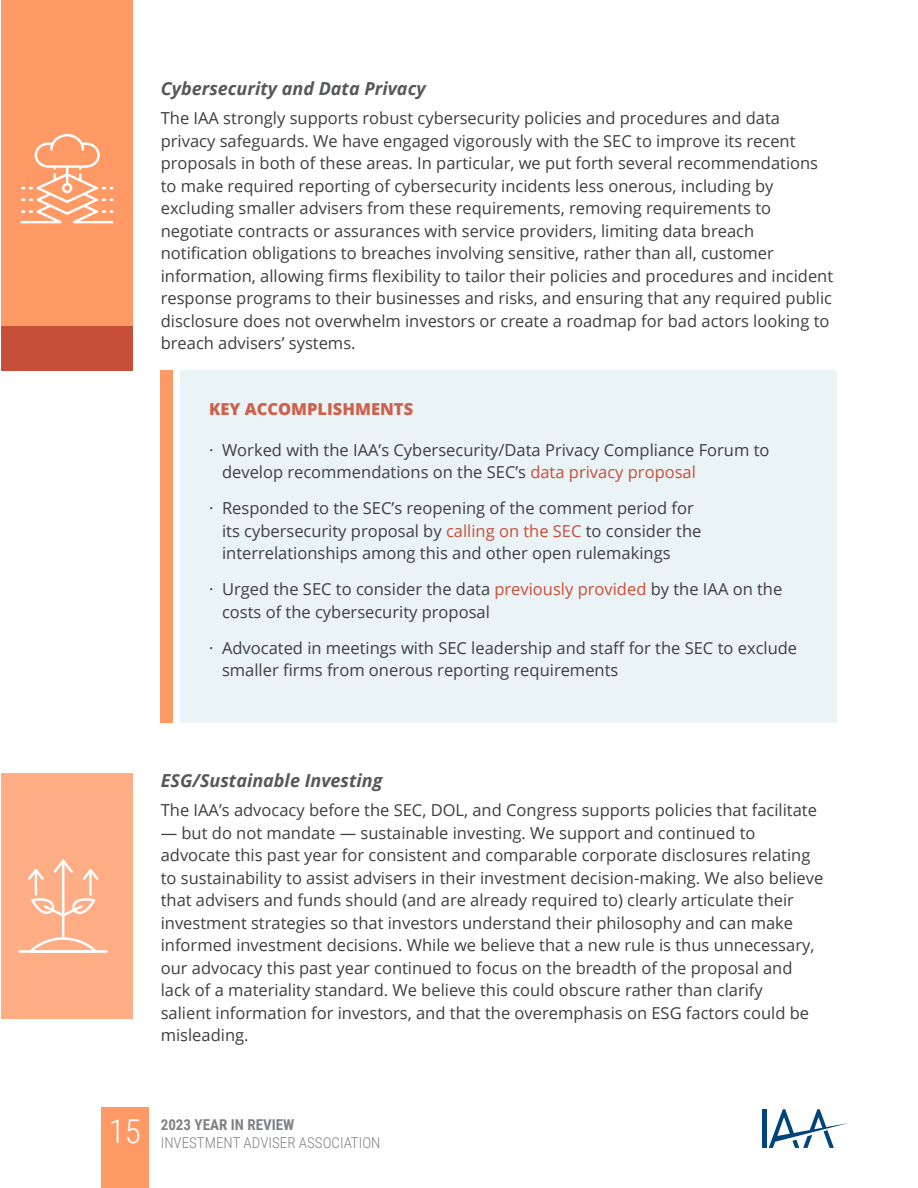
<style>
.page{position:relative;width:918px;height:1188px;background:#fff}
.page>*{position:absolute;margin:0;border:0;box-sizing:border-box;transform-origin:0 0}
.Subhead_5{font:italic 700 18px "Open Sans";color:#57585a}
.Text{font:16.5px/22.5px "Open Sans";color:#3e3e3f}
.Text-2{font:800 16.5px "Open Sans";color:#cd614c}
.t1{font:300 15px/18px "Roboto Condensed";color:#808285}
.s1{color:#c74e38}
.s2{font-weight:700}
</style>
<div class="page">
<div style="left:161px;top:370px;width:12px;height:353px;background:#f96"></div>
<div style="left:181px;top:370px;width:656px;height:353px;background:#eaf3f6"></div>
<div style="left:1px;top:0;width:132px;height:326px;background:#f96"></div>
<div style="left:1px;top:326px;width:132px;height:44px;background:#c74e38"></div>
<div style="left:1px;top:773px;width:132px;height:246px;background:#ffad85"></div>
<svg style="left:21px;top:134px;width:93px;height:89px"></svg>
<svg style="left:28px;top:860px;width:70px;height:90px"></svg>
<hr style="left:18px;top:950px;width:90px;height:3px;background:#fff">
<div style="left:101px;top:1107px;width:48px;height:81px;background:#f96"></div>
<div style="left:762px;top:1109px;width:5px;height:39px;background:#00447b"></div>
<svg style="left:769px;top:1109px;width:79px;height:39px"></svg>
<p class="Subhead_5" style="left:161px;top:76px;width:266px">Cybersecurity and Data Privacy</p>
<p class="Text" style="left:161px;top:106px;width:674px">The IAA strongly supports robust cybersecurity policies and procedures and data privacy safeguards. We have engaged vigorously with the SEC to improve its recent proposals in both of these areas. In particular, we put forth several recommendations to make required reporting of cybersecurity incidents less onerous, including by excluding smaller advisers from these requirements, removing requirements to negotiate contracts or assurances with service providers, limiting data breach notification obligations to breaches involving sensitive, rather than all, customer information, allowing firms flexibility to tailor their policies and procedures and incident response programs to their businesses and risks, and ensuring that any required public disclosure does not overwhelm investors or create a roadmap for bad actors looking to breach advisers’ systems.</p>
<p class="Text-2" style="left:209px;top:398px;width:206px">KEY ACCOMPLISHMENTS</p>
<p class="Text" style="left:222px;top:438px;width:549px;text-indent:-13px">· Worked with the IAA’s Cybersecurity/Data Privacy Compliance Forum to develop recommendations on the SEC’s <span class="s1">data privacy proposal</span></p>
<p class="Text" style="left:222px;top:496px;width:481px;text-indent:-13px">· Responded to the SEC’s reopening of the comment period for its cybersecurity proposal by <span class="s1">calling on the SEC</span> to consider the interrelationships among this and other open rulemakings</p>
<p class="Text" style="left:222px;top:577px;width:562px;text-indent:-13px">· Urged the SEC to consider the data <span class="s1">previously provided</span> by the IAA on the costs of the cybersecurity proposal</p>
<p class="Text" style="left:222px;top:636px;width:577px;text-indent:-13px">· Advocated in meetings with SEC leadership and staff for the SEC to exclude smaller firms from onerous reporting requirements</p>
<p class="Subhead_5" style="left:161px;top:768px;width:223px">ESG/Sustainable Investing</p>
<p class="Text" style="left:161px;top:799px;width:658px">The IAA’s advocacy before the SEC, DOL, and Congress supports policies that facilitate</p>
<p class="Text" style="left:161px;top:821px;width:664px">— but do not mandate — sustainable investing. We support and continued to advocate this past year for consistent and comparable corporate disclosures relating to sustainability to assist advisers in their investment decision-making. We also believe that advisers and funds should (and are already required to) clearly articulate their investment strategies so that investors understand their philosophy and can make informed investment decisions. While we believe that a new rule is thus unnecessary, our advocacy this past year continued to focus on the breadth of the proposal and lack of a materiality standard. We believe this could obscure rather than clarify<br>salient information for investors, and that the overemphasis on ESG factors could be misleading.</p>
<p class="t1" style="left:109px;top:1115px;width:273px;text-indent:52px"><span class="s2">2023 YEAR IN REVIEW<br></span><sup>15</sup> INVESTMENT ADVISER ASSOCIATION</p>
</div>
